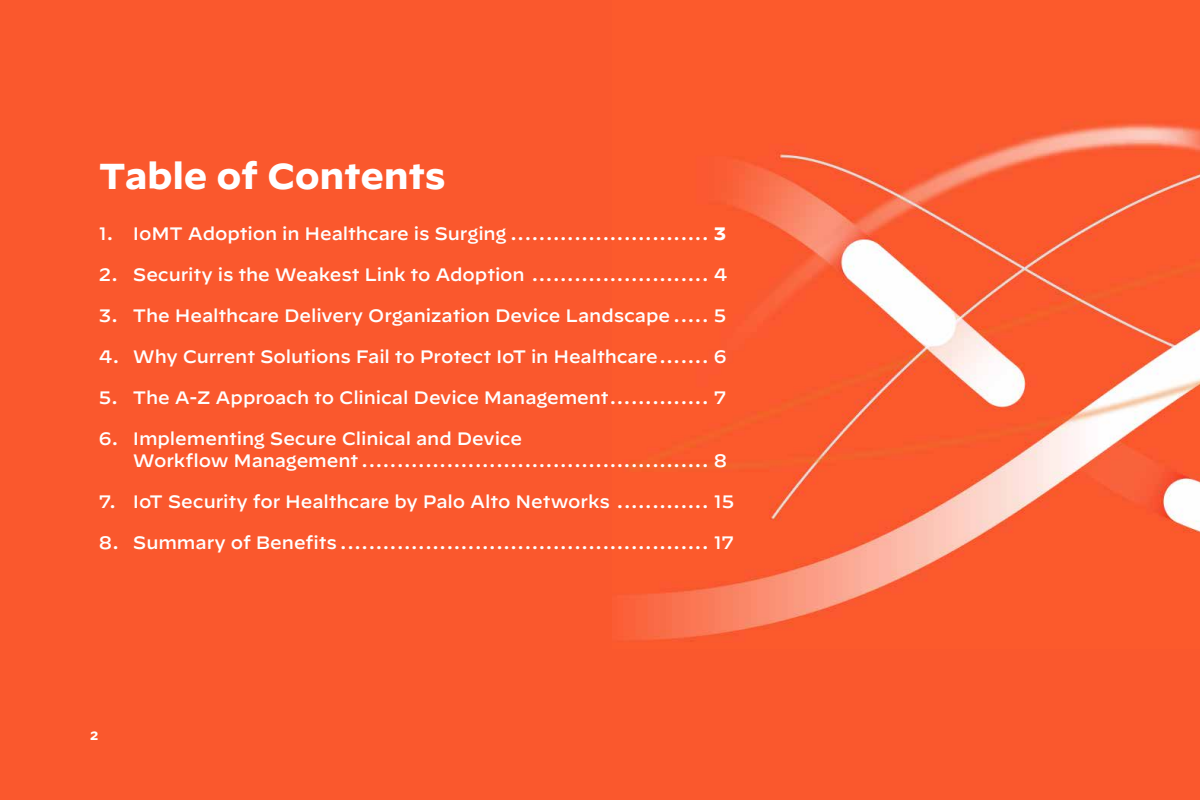
<style>
.page{position:relative;width:1200px;height:800px;background:#fa582d}
.page>*{position:absolute;margin:0;border:0;box-sizing:border-box;transform-origin:0 0}
.t1{font:700 36px "Decimal";letter-spacing:-.01em;color:#fff}
.t2{font:500 18px/22px "Decimal";letter-spacing:-.005em;color:#fff}
.t3{font:700 12px "Decimal";color:#fff}
.s1{font-weight:700}
</style>
<div class="page">
<img style="left:618px;top:123px;width:582px;height:517px">
<h1 class="t1" style="left:99px;top:155px;width:348px">Table of Contents</h1>
<p class="t2" style="left:99px;top:220px;width:629px">1. IoMT Adoption in Healthcare is Surging ............................ <span class="s1">3</span></p>
<p class="t2" style="left:99px;top:261px;width:630px">2. Security is the Weakest Link to Adoption ......................... 4</p>
<p class="t2" style="left:99px;top:302px;width:629px">3. The Healthcare Delivery Organization Device Landscape ..... 5</p>
<p class="t2" style="left:99px;top:343px;width:629px">4. Why Current Solutions Fail to Protect IoT in Healthcare....... 6</p>
<p class="t2" style="left:99px;top:384px;width:629px">5. The A-Z Approach to Clinical Device Management.............. 7</p>
<p class="t2" style="left:133px;top:425px;width:596px;text-indent:-34px">6. Implementing Secure Clinical and Device<br>Workflow Management ................................................. 8</p>
<p class="t2" style="left:99px;top:488px;width:637px">7. IoT Security for Healthcare by Palo Alto Networks ............. 15</p>
<p class="t2" style="left:99px;top:529px;width:637px">8. Summary of Benefits .................................................... 17</p>
<p class="t3" style="left:90px;top:728px;width:10px">2</p>
</div>
